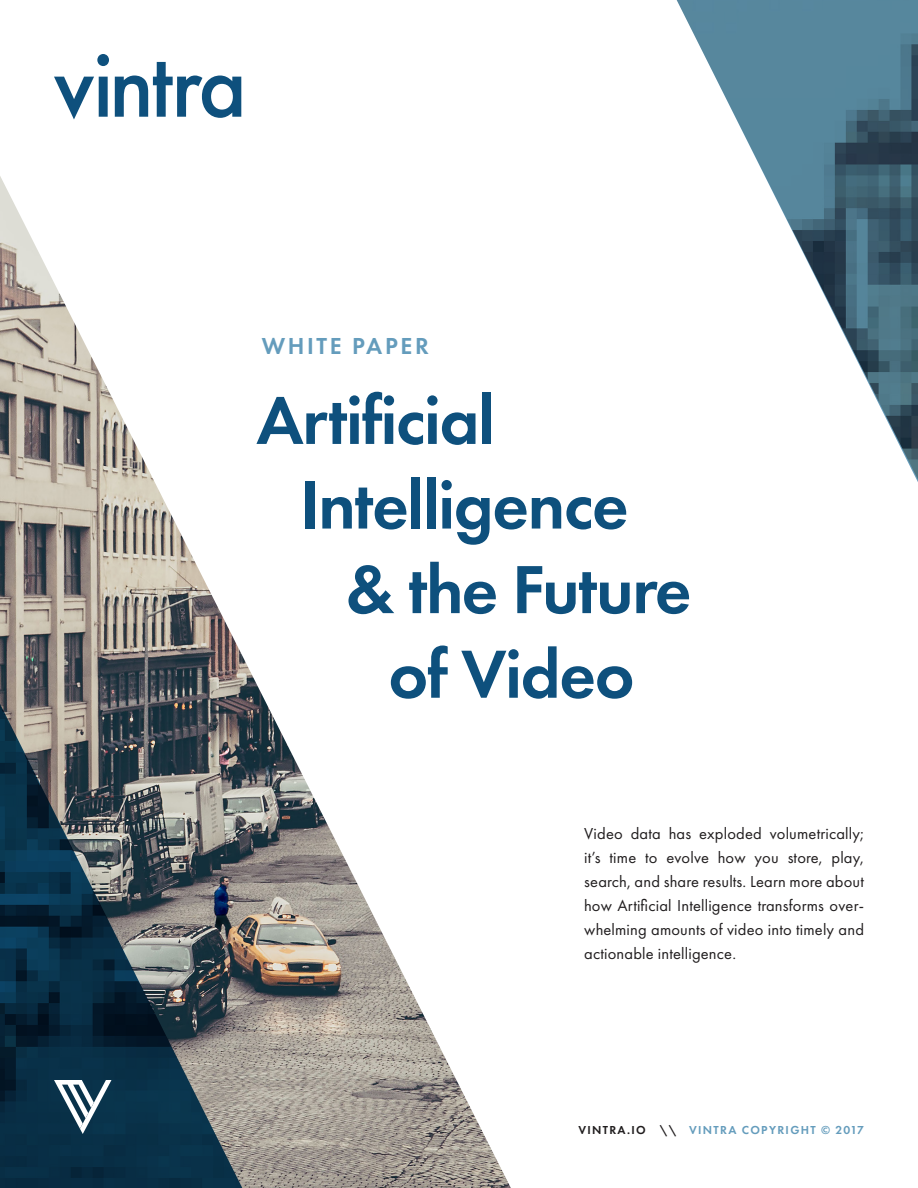
<style>
.page{position:relative;width:918px;height:1188px;background:#fff}
.page>*{position:absolute;margin:0;border:0;box-sizing:border-box;transform-origin:0 0}
.t1{font:600 70.5px "Futura PT";letter-spacing:-.02em;color:#0e507d}
.t2{font:600 24px "Futura PT";letter-spacing:.11em;color:#649cbc}
.t3{font:16.5px/24px "Futura PT";letter-spacing:.01em;color:#201d1e;text-align:justify}
.t4{font:600 12px "Futura PT";letter-spacing:.11em;color:#649cbc}
.s1{color:#201d1e}
</style>
<div class="page">
<img style="left:0;top:176px;width:511px;height:1012px">
<svg style="left:54px;top:54px;width:55px;height:65px"></svg>
<svg style="left:115px;top:62px;width:126px;height:56px"></svg>
<svg style="left:677px;top:0;width:241px;height:482px"></svg>
<svg style="left:0;top:665px;width:242px;height:523px;background:#3e515b"></svg>
<svg style="left:54px;top:1080px;width:58px;height:54px"></svg>
<p class="t2" style="left:262px;top:331px;width:169px">WHITE PAPER</p>
<p class="t1" style="left:256px;top:376px;width:240px">Artificial</p>
<p class="t1" style="left:300px;top:461px;width:330px">Intelligence</p>
<p class="t1" style="left:345px;top:545px;width:348px">&amp; the Future</p>
<p class="t1" style="left:388px;top:630px;width:248px">of Video</p>
<p class="t3" style="left:584px;top:822px;width:281px">Video data has exploded volumetrically; it’s time to evolve how you store, play, search, and share results. Learn more about how Artificial Intelligence transforms over&shy;whelming amounts of video into timely and actionable intelligence.</p>
<p class="t4" style="left:578px;top:1123px;width:287px"><span class="s1">VINTRA.IO \\</span> VINTRA COPYRIGHT © 2017</p>
</div>
